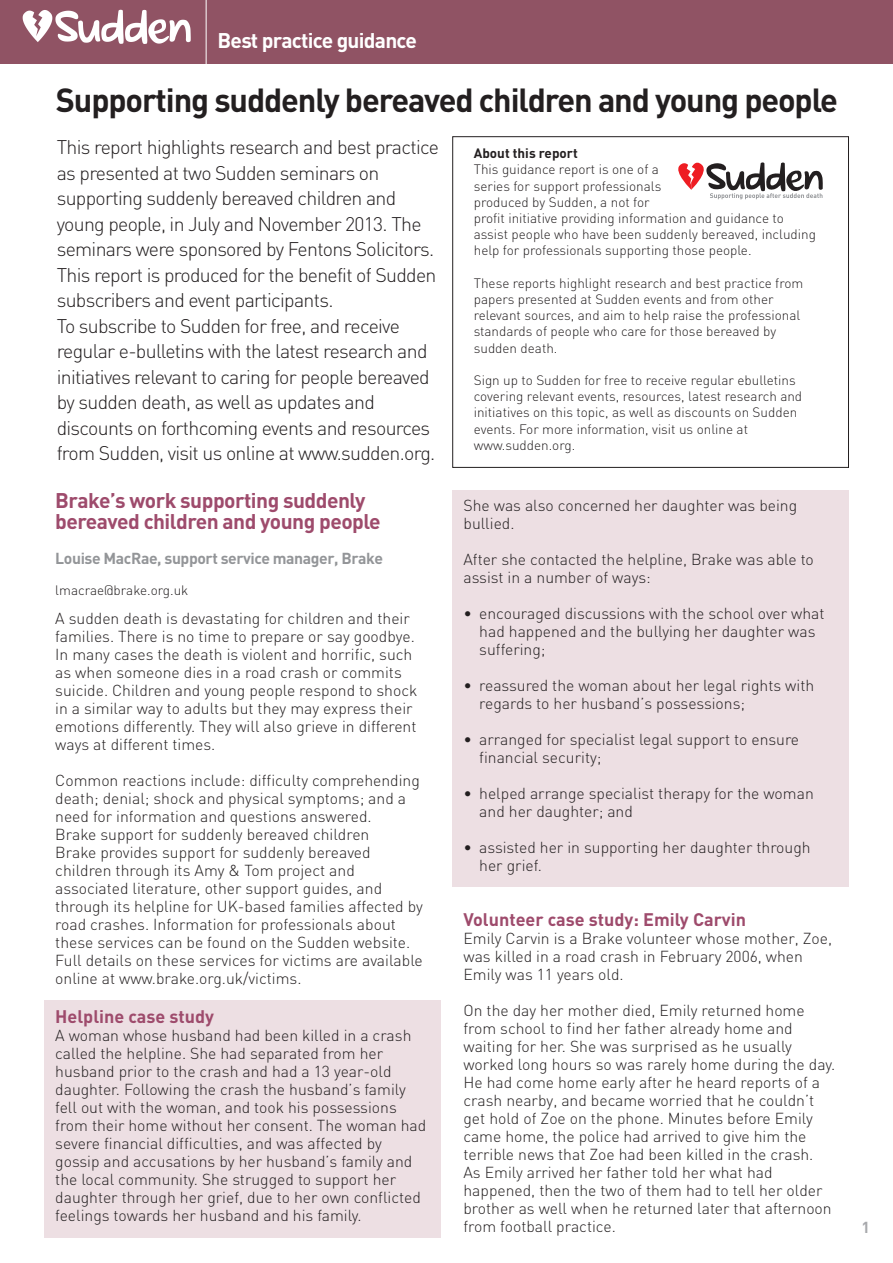
<style>
.page{position:relative;width:893px;height:1263px;background:#fff}
.page>*{position:absolute;margin:0;border:0;box-sizing:border-box;transform-origin:0 0}
.t1{font:700 33px "DIN";letter-spacing:-.035em;color:#231f20}
.t2{font:700 21px/21px "DIN";letter-spacing:-.025em;color:#9e4b6c}
.t3{font:700 21px "DIN";letter-spacing:-.035em;color:#fff}
.t4{font:300 19.5px/25.5px "DIN";letter-spacing:-.035em;color:#231f20}
.t5{font:700 18px "DIN";color:#9e4b6c}
.t6{font:300 15.75px/18px "DIN";color:#231f20}
.t7{font:700 15.75px "DIN";letter-spacing:-.025em;color:#939598}
.t8{font:700 15.75px "DIN";color:#a8a9ad}
.t9{font:300 13.5px/16.2px "DIN";color:#231f20}
.t10{font:700 13.5px "DIN";color:#231f20}
</style>
<div class="page">
<div style="left:44px;top:1000px;width:397px;height:237px;background:#eddfe3"></div>
<div style="left:452px;top:491px;width:397px;height:396px;background:#eddfe3"></div>
<div style="left:0;top:0;width:893px;height:64px;background:#905364"></div>
<hr style="left:206px;top:0;width:1px;height:71px;background:#fff">
<div style="left:452px;top:136px;width:397px;height:332px;border:1px solid #231f20"></div>
<svg style="left:678px;top:162px;width:145px;height:37px"></svg>
<img style="left:22px;top:9px;width:169px;height:35px">
<h2 class="t3" style="left:218px;top:29px;width:201px">Best practice guidance</h2>
<h1 class="t1" style="left:56px;top:81px;width:784px">Supporting suddenly bereaved children and young people</h1>
<p class="t4" style="left:57px;top:135px;width:384px">This report highlights research and best practice as presented at two Sudden seminars on supporting suddenly bereaved children and young people, in July and November 2013. The seminars were sponsored by Fentons Solicitors.<br>This report is produced for the benefit of Sudden subscribers and event participants.<br>To subscribe to Sudden for free, and receive regular e-bulletins with the latest research and initiatives relevant to caring for people bereaved by sudden death, as well as updates and discounts on forthcoming events and resources from Sudden, visit us online at www.sudden.org.</p>
<h2 class="t2" style="left:55px;top:491px;width:327px">Brake’s work supporting suddenly bereaved children and young people</h2>
<p class="t7" style="left:55px;top:549px;width:329px">Louise MacRae, support service manager, Brake</p>
<p class="t9" style="left:55px;top:583px;width:135px">lmacrae@brake.org.uk</p>
<p class="t6" style="left:55px;top:609px;width:364px">A sudden death is devastating for children and their families. There is no time to prepare or say goodbye.<br>In many cases the death is violent and horrific, such as when someone dies in a road crash or commits suicide. Children and young people respond to shock in a similar way to adults but they may express their emotions differently. They will also grieve in different ways at different times.</p>
<p class="t6" style="left:55px;top:771px;width:369px">Common reactions include: difficulty comprehending death; denial; shock and physical symptoms; and a need for information and questions answered.<br>Brake support for suddenly bereaved children<br>Brake provides support for suddenly bereaved children through its Amy &amp; Tom project and associated literature, other support guides, and through its helpline for UK-based families affected by road crashes. Information for professionals about these services can be found on the Sudden website.<br>Full details on these services for victims are available online at www.brake.org.uk/victims.</p>
<p class="t5" style="left:55px;top:1006px;width:160px">Helpline case study</p>
<p class="t6" style="left:55px;top:1026px;width:373px">A woman whose husband had been killed in a crash called the helpline. She had separated from her husband prior to the crash and had a 13 year-old daughter. Following the crash the husband’s family fell out with the woman, and took his possessions from their home without her consent. The woman had severe financial difficulties, and was affected by gossip and accusations by her husband’s family and the local community. She strugged to support her daughter through her grief, due to her own conflicted feelings towards her husband and his family.</p>
<p class="t10" style="left:474px;top:146px;width:105px">About this report</p>
<p class="t9" style="left:474px;top:162px;width:344px">This guidance report is one of a<br>series for support professionals<br>produced by Sudden, a not for<br>profit initiative providing information and guidance to assist people who have been suddenly bereaved, including help for professionals supporting those people.</p>
<p class="t9" style="left:474px;top:275px;width:331px">These reports highlight research and best practice from papers presented at Sudden events and from other relevant sources, and aim to help raise the professional standards of people who care for those bereaved by sudden death.</p>
<p class="t9" style="left:474px;top:372px;width:330px">Sign up to Sudden for free to receive regular ebulletins covering relevant events, resources, latest research and initiatives on this topic, as well as discounts on Sudden events. For more information, visit us online at www.sudden.org.</p>
<p class="t6" style="left:463px;top:496px;width:335px">She was also concerned her daughter was being bullied.</p>
<p class="t6" style="left:463px;top:550px;width:352px">After she contacted the helpline, Brake was able to assist in a number of ways:</p>
<p class="t6" style="left:479px;top:604px;width:347px;text-indent:-16px">• encouraged discussions with the school over what had happened and the bullying her daughter was suffering;</p>
<p class="t6" style="left:479px;top:676px;width:336px;text-indent:-16px">• reassured the woman about her legal rights with regards to her husband’s possessions;</p>
<p class="t6" style="left:479px;top:730px;width:321px;text-indent:-16px">• arranged for specialist legal support to ensure financial security;</p>
<p class="t6" style="left:479px;top:784px;width:336px;text-indent:-16px">• helped arrange specialist therapy for the woman and her daughter; and</p>
<p class="t6" style="left:479px;top:838px;width:333px;text-indent:-16px">• assisted her in supporting her daughter through her grief.</p>
<p class="t5" style="left:463px;top:909px;width:284px">Volunteer case study: Emily Carvin</p>
<p class="t6" style="left:463px;top:930px;width:370px">Emily Carvin is a Brake volunteer whose mother, Zoe, was killed in a road crash in February 2006, when<br>Emily was 11 years old.</p>
<p class="t6" style="left:463px;top:1002px;width:373px">On the day her mother died, Emily returned home from school to find her father already home and waiting for her. She was surprised as he usually worked long hours so was rarely home during the day.<br>He had come home early after he heard reports of a crash nearby, and became worried that he couldn’t get hold of Zoe on the phone. Minutes before Emily came home, the police had arrived to give him the terrible news that Zoe had been killed in the crash.<br>As Emily arrived her father told her what had happened, then the two of them had to tell her older brother as well when he returned later that afternoon from football practice.</p>
<p class="t8" style="left:861px;top:1218px;width:10px">1</p>
</div>
